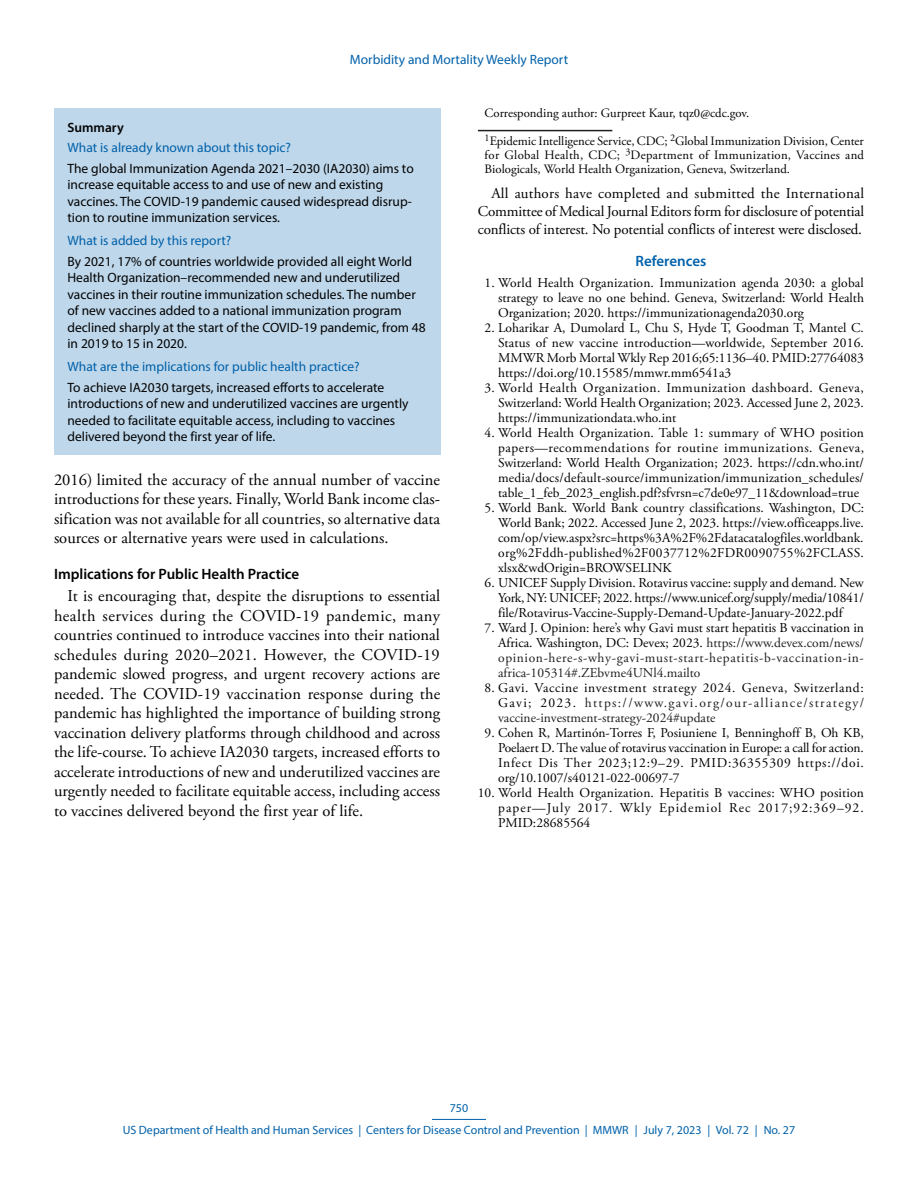
<style>
.page{position:relative;width:918px;height:1188px;background:#fff}
.page>*{position:absolute;margin:0;border:0;box-sizing:border-box;transform-origin:0 0}
.Paragraph{font:16.5px/19.5px "Adobe Garamond Pro";color:#010203;text-align:justify}
.Conflict_of_Interest{font:15px/18px "Adobe Garamond Pro";letter-spacing:-.01em;color:#010203;text-align:justify}
.Heading_2{font:600 15px "Myriad Pro";color:#010203}
.Ref_Title{font:600 15px "Myriad Pro";color:#0061aa}
.Reference_10{font:13.5px/15px "Adobe Garamond Pro";color:#000;text-align:justify}
.Summary_Box_Text{font:13.5px/16.5px "Myriad Pro";color:#010203}
.Reference_10-2{font:13.5px/15px "Adobe Garamond Pro";color:#231f20;text-align:justify}
.Summary_Box_Heading{font:13.5px "Myriad Pro";color:#0061aa}
.Summary_Box_Ttile{font:600 13.5px "Myriad Pro";color:#010203}
.Author_Affiliations{font:12.75px/14.2px "Adobe Garamond Pro";color:#010203;text-align:justify}
.Corresponding_Author{font:12.75px "Adobe Garamond Pro";color:#010203}
.t1{font:12px/21.8px "Myriad Pro";color:#0061aa;text-align:center}
.s1{color:#000}
</style>
<div class="page">
<hr style="left:432px;top:1119px;width:54px;height:1px;background:#0061aa">
<div style="left:54px;top:108px;width:386px;height:347px;background:#bfd7ea"></div>
<hr style="left:478px;top:130px;width:134px;height:1px;background:#231f20">
<p class="Summary_Box_Heading" style="left:350px;top:51px;width:220px">Morbidity and Mortality Weekly Report</p>
<h1 class="Summary_Box_Ttile" style="left:68px;top:119px;width:58px">Summary</h1>
<h1 class="Summary_Box_Heading" style="left:68px;top:139px;width:225px">What is already known about this topic?</h1>
<p class="Summary_Box_Text" style="left:68px;top:160px;width:348px">The global Immunization Agenda 2021–2030 (IA2030) aims to increase equitable access to and use of new and existing vaccines. The COVID-19 pandemic caused widespread disrup&shy;tion to routine immunization services.</p>
<h1 class="Summary_Box_Heading" style="left:68px;top:232px;width:165px">What is added by this report?</h1>
<p class="Summary_Box_Text" style="left:68px;top:253px;width:360px">By 2021, 17% of countries worldwide provided all eight World Health Organization–recommended new and underutilized vaccines in their routine immunization schedules. The number of new vaccines added to a national immunization program declined sharply at the start of the COVID-19 pandemic, from 48 in 2019 to 15 in 2020.</p>
<h1 class="Summary_Box_Heading" style="left:68px;top:358px;width:294px">What are the implications for public health practice?</h1>
<p class="Summary_Box_Text" style="left:68px;top:379px;width:343px">To achieve IA2030 targets, increased efforts to accelerate introductions of new and underutilized vaccines are urgently needed to facilitate equitable access, including to vaccines delivered beyond the first year of life.</p>
<p class="Paragraph" style="left:54px;top:470px;width:388px">2016) limited the accuracy of the annual number of vaccine introductions for these years. Finally, World Bank income clas&shy;sification was not available for all countries, so alternative data sources or alternative years were used in calculations.</p>
<h2 class="Heading_2" style="left:54px;top:565px;width:247px">Implications for Public Health Practice</h2>
<p class="Paragraph" style="left:54px;top:587px;width:388px;text-indent:13px">It is encouraging that, despite the disruptions to essential health services during the COVID-19 pandemic, many countries continued to introduce vaccines into their national schedules during 2020–2021. However, the COVID-19 pandemic slowed progress, and urgent recovery actions are needed. The COVID-19 vaccination response during the pandemic has highlighted the importance of building strong vaccination delivery platforms through childhood and across the life-course. To achieve IA2030 targets, increased efforts to accelerate introductions of new and underutilized vaccines are urgently needed to facilitate equitable access, including access to vaccines delivered beyond the first year of life.</p>
<p class="Corresponding_Author" style="left:485px;top:106px;width:266px">Corresponding author: Gurpreet Kaur, tqz0@cdc.gov.</p>
<p class="Author_Affiliations" style="left:485px;top:134px;width:381px"><sup>1</sup>Epidemic Intelligence Service, CDC; <sup>2</sup>Global Immunization Division, Center for Global Health, CDC; <sup>3</sup>Department of Immunization, Vaccines and Biologicals, World Health Organization, Geneva, Switzerland.</p>
<p class="Conflict_of_Interest" style="left:478px;top:185px;width:388px;text-indent:14px">All authors have completed and submitted the International Committee of Medical Journal Editors form for disclosure of potential conflicts of interest. No potential conflicts of interest were disclosed.</p>
<h1 class="Ref_Title" style="left:636px;top:251px;width:72px">References</h1>
<p class="Reference_10" style="left:498px;top:276px;width:367px;text-indent:-14px">1. World Health Organization. Immunization agenda 2030: a global strategy to leave no one behind. Geneva, Switzerland: World Health Organization; 2020. https://immunizationagenda2030.org</p>
<p class="Reference_10" style="left:498px;top:321px;width:367px;text-indent:-14px">2. Loharikar A, Dumolard L, Chu S, Hyde T, Goodman T, Mantel C.<br>Status of new vaccine introduction—worldwide, September 2016.<br>MMWR Morb Mortal Wkly Rep 2016;65:1136–40. PMID:27764083 https://doi.org/10.15585/mmwr.mm6541a3</p>
<p class="Reference_10" style="left:498px;top:381px;width:367px;text-indent:-14px">3. World Health Organization. Immunization dashboard. Geneva, Switzerland: World Health Organization; 2023. Accessed June 2, 2023. https://immunizationdata.who.int</p>
<p class="Reference_10" style="left:498px;top:426px;width:368px;text-indent:-14px">4. World Health Organization. Table 1: summary of WHO position papers—recommendations for routine immunizations. Geneva, Switzerland: World Health Organization; 2023. https://cdn.who.int/ media/docs/default-source/immunization/immunization_schedules/ table_1_feb_2023_english.pdf?sfvrsn=c7de0e97_11&amp;download=true</p>
<p class="Reference_10" style="left:498px;top:501px;width:368px;text-indent:-14px">5. World Bank. World Bank country classifications. Washington, DC:<br>World Bank; 2022. Accessed June 2, 2023. https://view.officeapps.live. com/op/view.aspx?src=https%3A%2F%2Fdatacatalogfiles.worldbank. org%2Fddh-published%2F0037712%2FDR0090755%2FCLASS. xlsx&amp;wdOrigin=BROWSELINK</p>
<p class="Reference_10" style="left:498px;top:576px;width:367px;text-indent:-14px">6. UNICEF Supply Division. Rotavirus vaccine: supply and demand. New York, NY: UNICEF; 2022. https://www.unicef.org/supply/media/10841/ file/Rotavirus-Vaccine-Supply-Demand-Update-January-2022.pdf</p>
<p class="Reference_10-2" style="left:498px;top:621px;width:367px;text-indent:-14px"><span class="s1">7. Ward J. Opinion: here’s why Gavi must start hepatitis B vaccination in Africa. Washington, DC: Devex; 2023.</span> https://www.devex.com/news/ opinion-here-s-why-gavi-must-start-hepatitis-b-vaccination-in&shy;africa-105314#.ZEbvme4UNl4.mailto</p>
<p class="Reference_10-2" style="left:498px;top:681px;width:367px;text-indent:-14px"><span class="s1">8. Gavi. Vaccine investment strategy 2024. Geneva, Switzerland:<br>Gavi; 2023.</span> https://www.gavi.org/our-alliance/strategy/ vaccine-investment-strategy-2024#update</p>
<p class="Reference_10" style="left:498px;top:726px;width:367px;text-indent:-14px">9. Cohen R, Martinón-Torres F, Posiuniene I, Benninghoff B, Oh KB, Poelaert D. The value of rotavirus vaccination in Europe: a call for action.<br>Infect Dis Ther 2023;12:9–29. PMID:36355309 https://doi. org/10.1007/s40121-022-00697-7</p>
<p class="Reference_10" style="left:498px;top:786px;width:367px;text-indent:-20px">10. World Health Organization. Hepatitis B vaccines: WHO position paper—July 2017. Wkly Epidemiol Rec 2017;92:369–92.<br>PMID:28685564</p>
<p class="t1" style="left:123px;top:1097px;width:674px">750<br>US Department of Health and Human Services | Centers for Disease Control and Prevention | MMWR | July 7, 2023 | Vol. 72 | No. 27</p>
</div>
